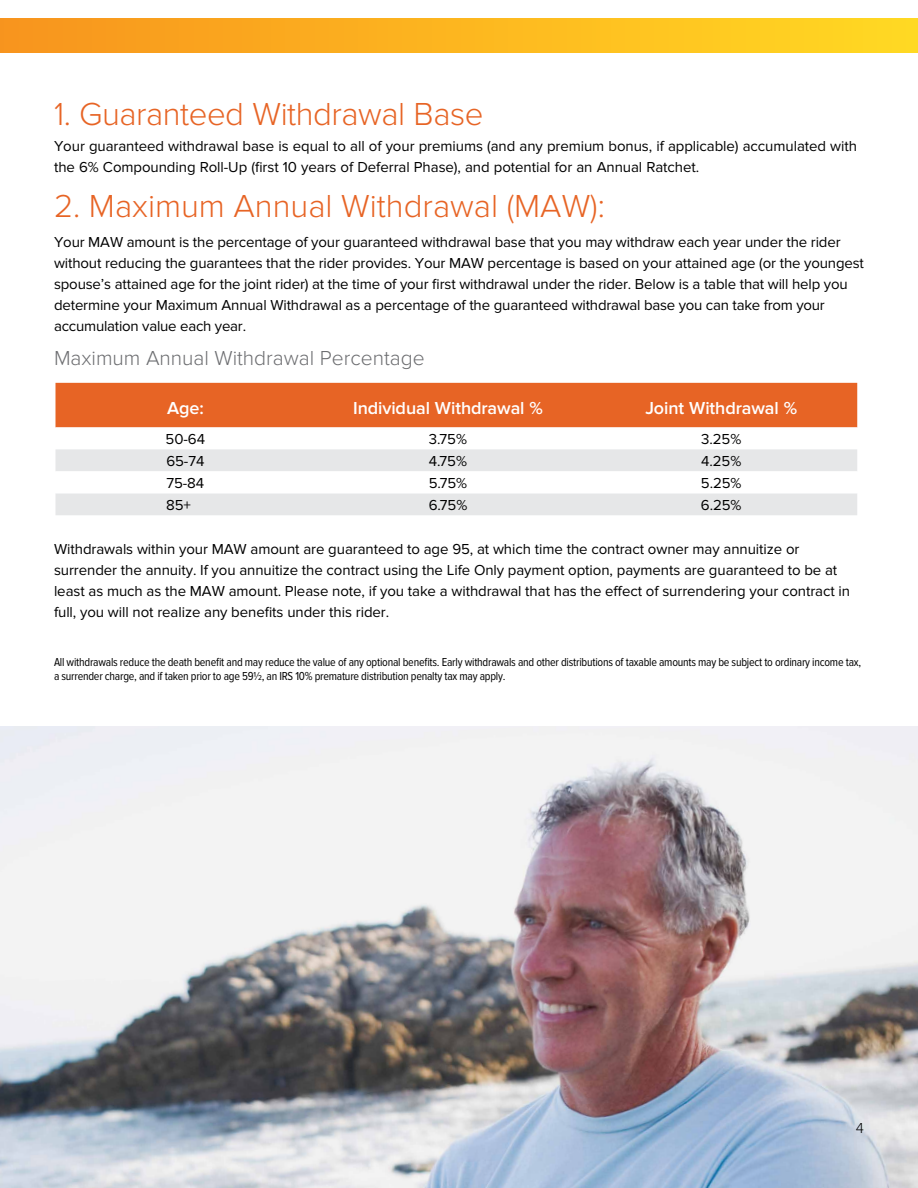
<style>
.page{position:relative;width:918px;height:1188px;background:#fff}
.page>*{position:absolute;margin:0;border:0;box-sizing:border-box;transform-origin:0 0}
.t1{font:300 33px "Proxima Nova";color:#e76425}
.t2{font:300 21px "Proxima Nova";color:#6d6e71}
.t3{font:600 18px "Proxima Nova";letter-spacing:-.005em;color:#fff}
.t4{font:15px/21px "Proxima Nova";letter-spacing:-.005em;color:#000}
.t5{font:300 15px "Proxima Nova";color:#000}
.t6{font:12px/14.2px "Proxima Nova Cond";letter-spacing:-.02em;color:#000}
</style>
<div class="page">
<div style="left:56px;top:383px;width:801px;height:45px;background:#e76425"></div>
<div style="left:56px;top:449px;width:801px;height:66px;background:#e6e7e8"></div>
<svg style="left:56px;top:471px;width:801px;height:22px"></svg>
<img style="left:0;top:727px;width:918px;height:461px">
<div style="left:0;top:19px;width:918px;height:34px;background:linear-gradient(to right,#f8941d,#ffd922)"></div>
<hr style="left:0;top:760px;width:1px;height:60px;background:#eceff4">
<hr style="left:0;top:820px;width:1px;height:60px;background:#f1f0f5">
<svg style="left:0;top:700px;width:1px;height:60px"></svg>
<h1 class="t1" style="left:54px;top:95px;width:431px">1. Guaranteed Withdrawal Base</h1>
<p class="t4" style="left:54px;top:136px;width:805px">Your guaranteed withdrawal base is equal to all of your premiums (and any premium bonus, if applicable) accumulated with the 6% Compounding Roll-Up (first 10 years of Deferral Phase), and potential for an Annual Ratchet.</p>
<h1 class="t1" style="left:54px;top:187px;width:553px">2. Maximum Annual Withdrawal (MAW):</h1>
<p class="t4" style="left:54px;top:231px;width:812px">Your MAW amount is the percentage of your guaranteed withdrawal base that you may withdraw each year under the rider without reducing the guarantees that the rider provides. Your MAW percentage is based on your attained age (or the youngest spouse’s attained age for the joint rider) at the time of your first withdrawal under the rider. Below is a table that will help you determine your Maximum Annual Withdrawal as a percentage of the guaranteed withdrawal base you can take from your accumulation value each year.</p>
<h2 class="t2" style="left:54px;top:346px;width:372px">Maximum Annual Withdrawal Percentage</h2>
<p class="t3" style="left:167px;top:397px;width:38px">Age:</p>
<p class="t3" style="left:353px;top:397px;width:191px">Individual Withdrawal %</p>
<p class="t3" style="left:645px;top:397px;width:153px">Joint Withdrawal %</p>
<p class="t4" style="left:166px;top:429px;width:41px">50-64</p>
<p class="t4" style="left:429px;top:429px;width:40px">3.75%</p>
<p class="t4" style="left:701px;top:429px;width:42px">3.25%</p>
<p class="t4" style="left:166px;top:451px;width:40px">65-74</p>
<p class="t4" style="left:429px;top:451px;width:40px">4.75%</p>
<p class="t4" style="left:701px;top:451px;width:42px">4.25%</p>
<p class="t4" style="left:166px;top:473px;width:39px">75-84</p>
<p class="t4" style="left:429px;top:473px;width:40px">5.75%</p>
<p class="t4" style="left:701px;top:473px;width:42px">5.25%</p>
<p class="t4" style="left:166px;top:495px;width:26px">85+</p>
<p class="t4" style="left:429px;top:495px;width:40px">6.75%</p>
<p class="t4" style="left:701px;top:495px;width:42px">6.25%</p>
<p class="t4" style="left:54px;top:538px;width:798px">Withdrawals within your MAW amount are guaranteed to age 95, at which time the contract owner may annuitize or surrender the annuity. If you annuitize the contract using the Life Only payment option, payments are guaranteed to be at least as much as the MAW amount. Please note, if you take a withdrawal that has the effect of surrendering your contract in full, you will not realize any benefits under this rider.</p>
<p class="t6" style="left:54px;top:655px;width:809px">All withdrawals reduce the death benefit and may reduce the value of any optional benefits. Early withdrawals and other distributions of taxable amounts may be subject to ordinary income tax, a surrender charge, and if taken prior to age 59½, an IRS 10% premature distribution penalty tax may apply.</p>
<p class="t5" style="left:856px;top:1119px;width:10px">4</p>
</div>
